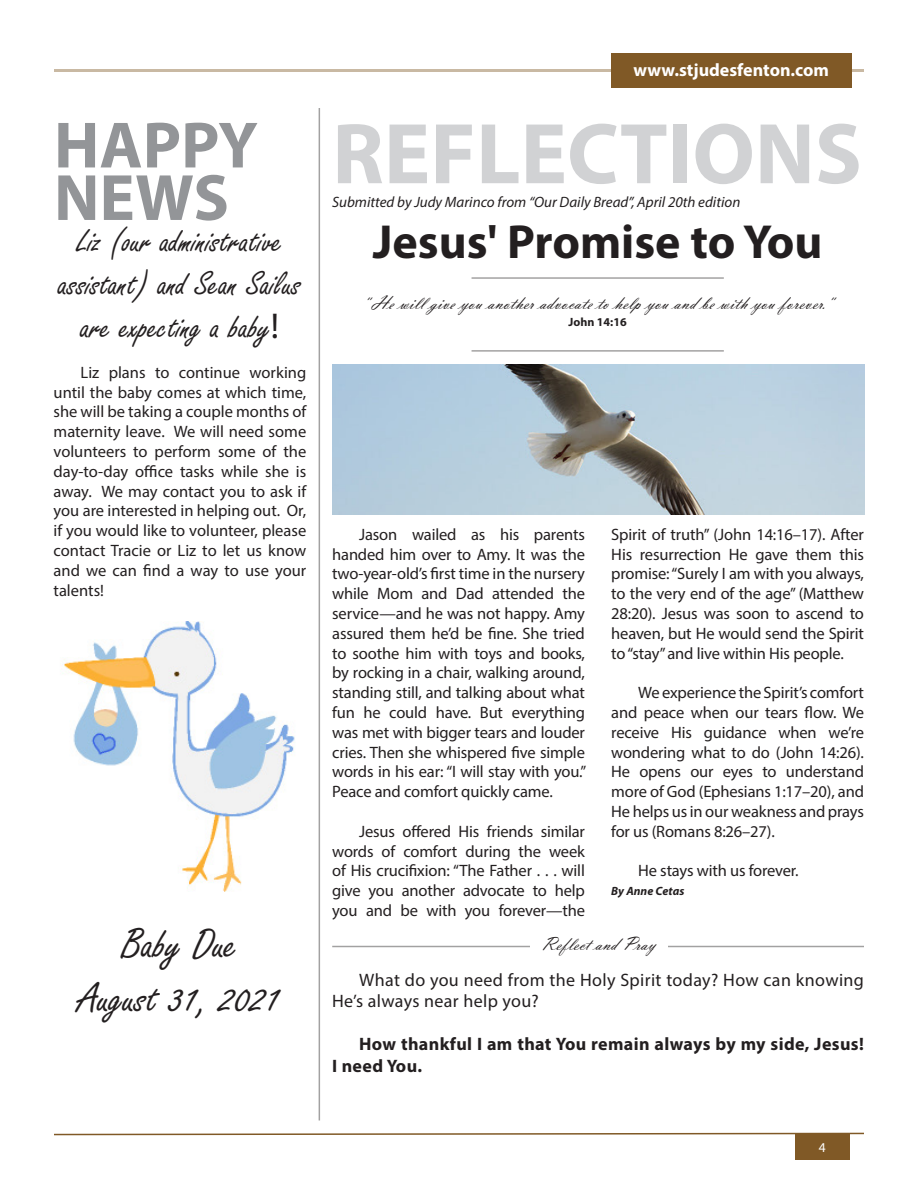
<style>
.page{position:relative;width:918px;height:1188px;background:#fff}
.page>*{position:absolute;margin:0;border:0;box-sizing:border-box;transform-origin:0 0}
.Main_Headers{font:700 87px "Myriad Pro";color:#d1d2d4}
.Main_Headers-2{font:700 66px/52.5px "Myriad Pro";color:#939598}
.Main_Headers-3{font:700 48px "Myriad Pro";color:#231f20}
.body_copy{font:45px "Freestyle Script";color:#231f20}
.body_copy-2{font:36px/43.2px "Freestyle Script";color:#231f20;text-align:center}
.bible_verse{font:19.5px "Vladimir Script";color:#231f20}
.body_copy-3{font:19.5px "Vladimir Script";color:#231f20}
.body_copy-4{font:18px/21.6px "Myriad Pro";letter-spacing:.02em;color:#231f20}
.body_copy-5{font:700 18px/21.6px "Myriad Pro";letter-spacing:.02em;color:#231f20}
.Pray_for_our_SJEC_fa{font:700 18px "Myriad Pro";color:#fff}
.body_copy-6{font:16.5px/19.8px "Myriad Pro";letter-spacing:-.01em;color:#231f20;text-align:justify}
.body_copy-7{font:italic 15px "Myriad Pro";color:#231f20}
.Pray_for_our_SJEC_fa-2{font:13.5px "Myriad Pro";color:#fff}
.body_copy-8{font:italic 700 12px "Myriad Pro";color:#231f20}
.book_of_bible_for_ve{font:700 12px "Myriad Pro";color:#231f20}
.s1{font-family:"Myriad Pro"}
</style>
<div class="page">
<svg style="left:54px;top:1132px;width:810px;height:4px"></svg>
<hr style="left:54px;top:69px;width:810px;height:3px;background:#805926">
<div style="left:611px;top:53px;width:240px;height:35px;background:#805926"></div>
<hr style="left:319px;top:108px;width:1px;height:1012px;background:#231f20">
<div style="left:795px;top:1134px;width:55px;height:25px;background:#805926"></div>
<hr style="left:472px;top:277px;width:252px;height:2px;background:#231f20">
<hr style="left:472px;top:350px;width:252px;height:2px;background:#231f20">
<hr style="left:332px;top:946px;width:532px;height:1px;background:#231f20">
<div style="left:530px;top:939px;width:137px;height:16px;background:#fff"></div>
<img style="left:332px;top:365px;width:532px;height:149px">
<img style="left:64px;top:621px;width:231px;height:270px">
<p class="Main_Headers-2" style="left:54px;top:117px;width:205px">HAPPY<br>NEWS</p>
<p class="body_copy-2" style="left:59px;top:221px;width:244px">Liz (our administrative assistant) and Sean Sailus are expecting a baby<span class="s1">!</span></p>
<p class="body_copy-6" style="left:54px;top:362px;width:254px;text-indent:27px">Liz plans to continue working until the baby comes at which time, she will be taking a couple months of maternity leave. We will need some volunteers to perform some of the day-to-day office tasks while she is away. We may contact you to ask if you are interested in helping out. Or, if you would like to volunteer, please contact Tracie or Liz to let us know and we can find a way to use your talents!</p>
<p class="body_copy" style="left:122px;top:919px;width:117px">Baby Due</p>
<p class="body_copy" style="left:78px;top:973px;width:205px">August 31, 2021</p>
<p class="Pray_for_our_SJEC_fa" style="left:634px;top:58px;width:197px">www.stjudesfenton.com</p>
<p class="Main_Headers" style="left:332px;top:97px;width:531px">REFLECTIONS</p>
<p class="body_copy-7" style="left:332px;top:192px;width:410px">Submitted by Judy Marinco from “Our Daily Bread”, April 20th edition</p>
<p class="Main_Headers-3" style="left:373px;top:210px;width:451px">Jesus' Promise to You</p>
<p class="bible_verse" style="left:363px;top:292px;width:470px">" He will give you another advocate to help you and be with you forever."</p>
<p class="book_of_bible_for_ve" style="left:569px;top:314px;width:60px">John 14:16</p>
<p class="body_copy-6" style="left:332px;top:524px;width:256px;text-indent:27px">Jason wailed as his parents handed him over to Amy. It was the two-year-old’s first time in the nursery while Mom and Dad attended the service—and he was not happy. Amy assured them he’d be fine. She tried to soothe him with toys and books, by rocking in a chair, walking around, standing still, and talking about what fun he could have. But everything was met with bigger tears and louder cries. Then she whispered five simple words in his ear: “I will stay with you.” Peace and comfort quickly came.</p>
<p class="body_copy-6" style="left:332px;top:821px;width:254px;text-indent:27px">Jesus offered His friends similar words of comfort during the week of His crucifixion: “The Father . . . will give you another advocate to help you and be with you forever—the</p>
<p class="body_copy-6" style="left:611px;top:524px;width:254px">Spirit of truth” (John 14:16–17). After His resurrection He gave them this promise: “Surely I am with you always, to the very end of the age” (Matthew 28:20). Jesus was soon to ascend to heaven, but He would send the Spirit to “stay” and live within His people.</p>
<p class="body_copy-6" style="left:611px;top:682px;width:254px;text-indent:27px">We experience the Spirit’s comfort and peace when our tears flow. We receive His guidance when we’re wondering what to do (John 14:26).<br>He opens our eyes to understand more of God (Ephesians 1:17–20), and He helps us in our weakness and prays for us (Romans 8:26–27).</p>
<p class="body_copy-6" style="left:638px;top:861px;width:162px">He stays with us forever.</p>
<p class="body_copy-8" style="left:611px;top:883px;width:75px">By Anne Cetas</p>
<p class="body_copy-3" style="left:542px;top:932px;width:115px">Reflect and Pray</p>
<p class="body_copy-4" style="left:332px;top:968px;width:533px;text-indent:27px">What do you need from the Holy Spirit today? How can knowing<br>He’s always near help you?</p>
<p class="body_copy-5" style="left:332px;top:1033px;width:533px;text-indent:27px">How thankful I am that You remain always by my side, Jesus!<br>I need You.</p>
<p class="Pray_for_our_SJEC_fa-2" style="left:819px;top:1139px;width:8px">4</p>
</div>
